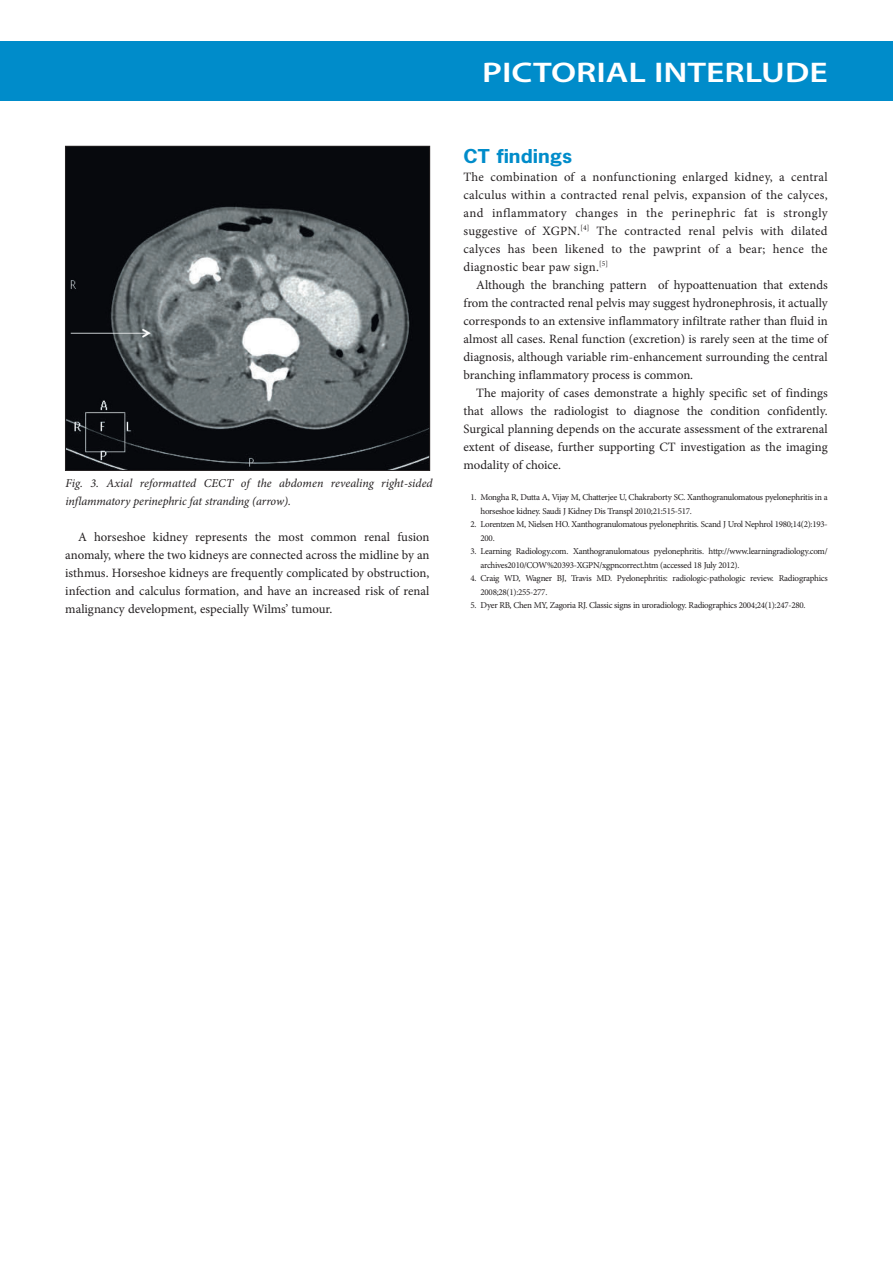
<style>
.page{position:relative;width:893px;height:1263px;background:#fff}
.page>*{position:absolute;margin:0;border:0;box-sizing:border-box;transform-origin:0 0}
.t1{font:600 28.5px "Myriad Pro";color:#fff;scale:1.25 1}
.B_HEAD{font:700 18px "News Gothic Std";color:#008cca;scale:1.15 1}
.BODY_TEXT_INDENT{font:12.75px/18px "Minion Pro";color:#231f20;text-align:justify}
.BODY_TEXT_1ST_PARAGR{font:12.75px/18px "Minion Pro";letter-spacing:.02em;color:#231f20;text-align:justify}
.CAPTIONS{font:italic 12px/18px "Minion Pro";color:#231f20}
.t2{font:9px/13.5px "Minion Pro";letter-spacing:-.03em;color:#231f20}
</style>
<div class="page">
<div style="left:0;top:41px;width:893px;height:60px;background:#008cca"></div>
<img style="left:67px;top:148px;width:361px;height:321px">
<div style="left:65px;top:146px;width:365px;height:325px;border:1px solid #231f20"></div>
<p class="CAPTIONS" style="left:65px;top:474px;width:369px">Fig. 3. Axial reformatted CECT of the abdomen revealing right-sided inflammatory perinephric fat stranding (arrow).</p>
<p class="BODY_TEXT_INDENT" style="left:65px;top:528px;width:366px;text-indent:13px">A horseshoe kidney represents the most common renal fusion anomaly, where the two kidneys are connected across the midline by an isthmus. Horseshoe kidneys are frequently complicated by obstruction, infection and calculus formation, and have an increased risk of renal malignancy development, especially Wilms’ tumour.</p>
<p class="t1" style="left:482px;top:54px;width:278px">PICTORIAL INTERLUDE</p>
<h2 class="B_HEAD" style="left:463px;top:144px;width:96px">CT findings</h2>
<p class="BODY_TEXT_1ST_PARAGR" style="left:463px;top:168px;width:366px">The combination of a nonfunctioning enlarged kidney, a central calculus within a contracted renal pelvis, expansion of the calyces, and inflammatory changes in the perinephric fat is strongly suggestive of XGPN.<sup>[4]</sup> The contracted renal pelvis with dilated calyces has been likened to the pawprint of a bear; hence the diagnostic bear paw sign.<sup>[5]</sup></p>
<p class="BODY_TEXT_INDENT" style="left:463px;top:276px;width:366px;text-indent:13px">Although the branching pattern of hypoattenuation that extends from the contracted renal pelvis may suggest hydronephrosis, it actually corresponds to an extensive inflammatory infiltrate rather than fluid in almost all cases. Renal function (excretion) is rarely seen at the time of diagnosis, although variable rim-enhancement surrounding the central branching inflammatory process is common.</p>
<p class="BODY_TEXT_INDENT" style="left:463px;top:384px;width:366px;text-indent:13px">The majority of cases demonstrate a highly specific set of findings that allows the radiologist to diagnose the condition confidently.<br>Surgical planning depends on the accurate assessment of the extrarenal extent of disease, further supporting CT investigation as the imaging modality of choice.</p>
<p class="t2" style="left:480px;top:490px;width:349px;text-indent:-10px">1. Mongha R, Dutta A, Vijay M, Chatterjee U, Chakraborty SC. Xanthogranulomatous pyelonephritis in a horseshoe kidney. Saudi J Kidney Dis Transpl 2010;21:515-517.</p>
<p class="t2" style="left:480px;top:517px;width:349px;text-indent:-10px">2. Lorentzen M, Nielsen HO. Xanthogranulomatous pyelonephritis. Scand J Urol Nephrol 1980;14(2):193-<br>200.</p>
<p class="t2" style="left:480px;top:544px;width:349px;text-indent:-10px">3. Learning Radiology.com. Xanthogranulomatous pyelonephritis. http://www.learningradiology.com/ archives2010/COW%20393-XGPN/xgpncorrect.htm (accessed 18 July 2012).</p>
<p class="t2" style="left:480px;top:571px;width:349px;text-indent:-10px">4. Craig WD, Wagner BJ, Travis MD. Pyelonephritis: radiologic-pathologic review. Radiographics<br>2008;28(1):255-277.</p>
<p class="t2" style="left:470px;top:598px;width:337px">5. Dyer RB, Chen MY, Zagoria RJ. Classic signs in uroradiology. Radiographics 2004;24(1):247-280.</p>
</div>
